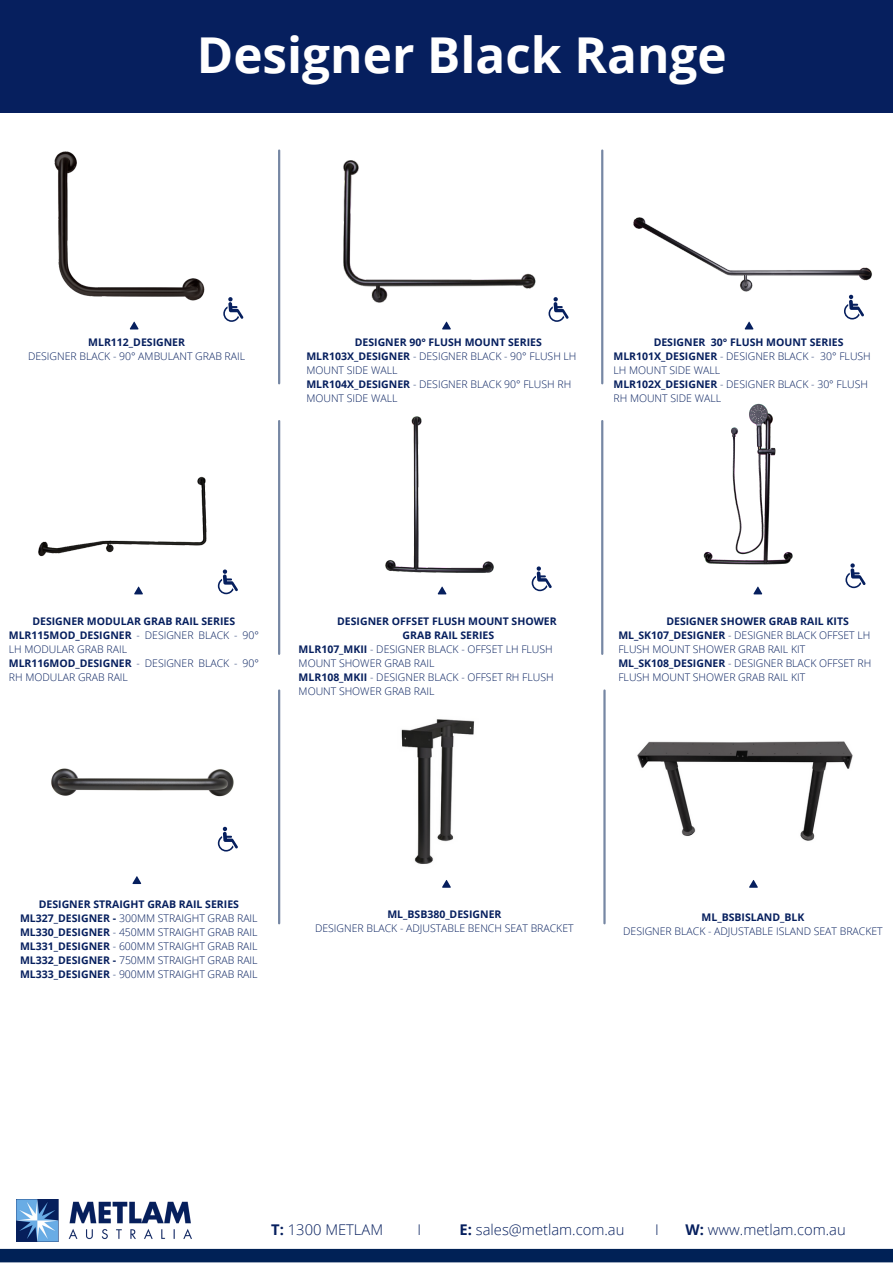
<style>
.page{position:relative;width:893px;height:1264px;background:#fff}
.page>*{position:absolute;margin:0;border:0;box-sizing:border-box;transform-origin:0 0}
.t1{font:700 49.5px "Open Sans";color:#fff}
.t2{font:300 14.7px "Open Sans";color:#061f5e}
.t3{font:300 10.5px/14px "Open Sans";color:#061f5e}
.t4{font:700 10.5px "Open Sans";color:#061f5e}
.s1{font-weight:700}
</style>
<div class="page">
<div style="left:0;top:0;width:892px;height:112px;background:#061f5e"></div>
<div style="left:0;top:1248px;width:892px;height:14px;background:#002156"></div>
<img style="left:16px;top:1199px;width:175px;height:42px">
<hr style="left:601px;top:150px;width:2px;height:233px;background:#002156">
<svg style="left:130px;top:322px;width:9px;height:7px"></svg>
<svg style="left:744px;top:322px;width:9px;height:7px"></svg>
<svg style="left:134px;top:586px;width:9px;height:8px"></svg>
<svg style="left:437px;top:587px;width:9px;height:7px"></svg>
<svg style="left:753px;top:586px;width:9px;height:8px"></svg>
<svg style="left:132px;top:876px;width:9px;height:8px"></svg>
<svg style="left:442px;top:880px;width:9px;height:7px"></svg>
<svg style="left:749px;top:880px;width:8px;height:7px"></svg>
<hr style="left:601px;top:421px;width:2px;height:233px;background:#002156">
<hr style="left:603px;top:690px;width:2px;height:233px;background:#002156">
<hr style="left:278px;top:150px;width:2px;height:233px;background:#002156">
<hr style="left:278px;top:421px;width:2px;height:233px;background:#002156">
<hr style="left:278px;top:690px;width:2px;height:233px;background:#002156">
<svg style="left:218px;top:826px;width:20px;height:25px"></svg>
<svg style="left:548px;top:297px;width:20px;height:25px"></svg>
<img style="left:51px;top:768px;width:183px;height:29px">
<img style="left:38px;top:476px;width:169px;height:81px">
<img style="left:343px;top:160px;width:193px;height:170px">
<img style="left:703px;top:403px;width:90px;height:162px">
<img style="left:54px;top:151px;width:151px;height:150px">
<img style="left:633px;top:217px;width:239px;height:78px">
<img style="left:385px;top:416px;width:109px;height:171px">
<img style="left:401px;top:719px;width:74px;height:145px">
<img style="left:637px;top:741px;width:216px;height:100px">
<svg style="left:223px;top:297px;width:20px;height:25px"></svg>
<svg style="left:844px;top:295px;width:20px;height:24px"></svg>
<svg style="left:218px;top:569px;width:20px;height:25px"></svg>
<svg style="left:531px;top:566px;width:21px;height:25px"></svg>
<svg style="left:845px;top:563px;width:20px;height:25px"></svg>
<p class="t1" style="left:197px;top:20px;width:531px">Designer Black Range</p>
<p class="t4" style="left:88px;top:335px;width:98px">MLR112_DESIGNER</p>
<p class="t3" style="left:28px;top:349px;width:219px">DESIGNER BLACK - 90° AMBULANT GRAB RAIL</p>
<p class="t4" style="left:355px;top:335px;width:188px">DESIGNER 90° FLUSH MOUNT SERIES</p>
<p class="t3" style="left:306px;top:349px;width:271px"><span class="s1">MLR103X_DESIGNER</span> - DESIGNER BLACK - 90° FLUSH LH<br>MOUNT SIDE WALL</p>
<p class="t3" style="left:306px;top:377px;width:266px"><span class="s1">MLR104X_DESIGNER</span> - DESIGNER BLACK 90° FLUSH RH<br>MOUNT SIDE WALL</p>
<p class="t4" style="left:653px;top:335px;width:191px">DESIGNER 30° FLUSH MOUNT SERIES</p>
<p class="t3" style="left:613px;top:349px;width:259px"><span class="s1">MLR101X_DESIGNER</span> - DESIGNER BLACK - 30° FLUSH<br>LH MOUNT SIDE WALL</p>
<p class="t3" style="left:613px;top:377px;width:256px"><span class="s1">MLR102X_DESIGNER</span> - DESIGNER BLACK - 30° FLUSH<br>RH MOUNT SIDE WALL</p>
<p class="t4" style="left:32px;top:613px;width:204px">DESIGNER MODULAR GRAB RAIL SERIES</p>
<p class="t3" style="left:9px;top:627px;width:251px"><span class="s1">MLR115MOD_DESIGNER</span> - DESIGNER BLACK - 90°<br>LH MODULAR GRAB RAIL</p>
<p class="t3" style="left:9px;top:655px;width:251px"><span class="s1">MLR116MOD_DESIGNER</span> - DESIGNER BLACK - 90°<br>RH MODULAR GRAB RAIL</p>
<p class="t4" style="left:337px;top:613px;width:221px">DESIGNER OFFSET FLUSH MOUNT SHOWER</p>
<p class="t4" style="left:402px;top:627px;width:93px">GRAB RAIL SERIES</p>
<p class="t3" style="left:298px;top:641px;width:255px"><span class="s1">MLR107_MKII</span> - DESIGNER BLACK - OFFSET LH FLUSH</p>
<p class="t3" style="left:298px;top:655px;width:137px">MOUNT SHOWER GRAB RAIL</p>
<p class="t3" style="left:298px;top:669px;width:256px"><span class="s1">MLR108_MKII</span> - DESIGNER BLACK - OFFSET RH FLUSH</p>
<p class="t3" style="left:298px;top:683px;width:137px">MOUNT SHOWER GRAB RAIL</p>
<p class="t4" style="left:666px;top:613px;width:184px">DESIGNER SHOWER GRAB RAIL KITS</p>
<p class="t3" style="left:618px;top:627px;width:253px"><span class="s1">ML_SK107_DESIGNER</span> - DESIGNER BLACK OFFSET LH<br>FLUSH MOUNT SHOWER GRAB RAIL KIT</p>
<p class="t3" style="left:618px;top:655px;width:254px"><span class="s1">ML_SK108_DESIGNER</span> - DESIGNER BLACK OFFSET RH<br>FLUSH MOUNT SHOWER GRAB RAIL KIT</p>
<p class="t4" style="left:39px;top:896px;width:202px">DESIGNER STRAIGHT GRAB RAIL SERIES</p>
<p class="t3" style="left:20px;top:910px;width:239px"><span class="s1">ML327_DESIGNER -</span> 300MM STRAIGHT GRAB RAIL</p>
<p class="t3" style="left:20px;top:924px;width:239px"><span class="s1">ML330_DESIGNER</span> - 450MM STRAIGHT GRAB RAIL</p>
<p class="t3" style="left:20px;top:938px;width:239px"><span class="s1">ML331_DESIGNER</span> - 600MM STRAIGHT GRAB RAIL</p>
<p class="t3" style="left:20px;top:952px;width:239px"><span class="s1">ML332_DESIGNER -</span> 750MM STRAIGHT GRAB RAIL</p>
<p class="t3" style="left:20px;top:966px;width:239px"><span class="s1">ML333_DESIGNER</span> - 900MM STRAIGHT GRAB RAIL</p>
<p class="t4" style="left:387px;top:906px;width:116px">ML_BSB380_DESIGNER</p>
<p class="t3" style="left:315px;top:921px;width:260px">DESIGNER BLACK - ADJUSTABLE BENCH SEAT BRACKET</p>
<p class="t4" style="left:701px;top:909px;width:104px">ML_BSBISLAND_BLK</p>
<p class="t3" style="left:623px;top:923px;width:261px">DESIGNER BLACK - ADJUSTABLE ISLAND SEAT BRACKET</p>
<p class="t2" style="left:271px;top:1218px;width:113px"><span class="s1">T:</span> 1300 METLAM</p>
<p class="t2" style="left:417px;top:1218px;width:5px">I</p>
<p class="t2" style="left:459px;top:1218px;width:166px"><span class="s1">E:</span> sales@metlam.com.au</p>
<p class="t2" style="left:655px;top:1218px;width:5px">I</p>
<p class="t2" style="left:685px;top:1218px;width:162px"><span class="s1">W:</span> www.metlam.com.au</p>
</div>
